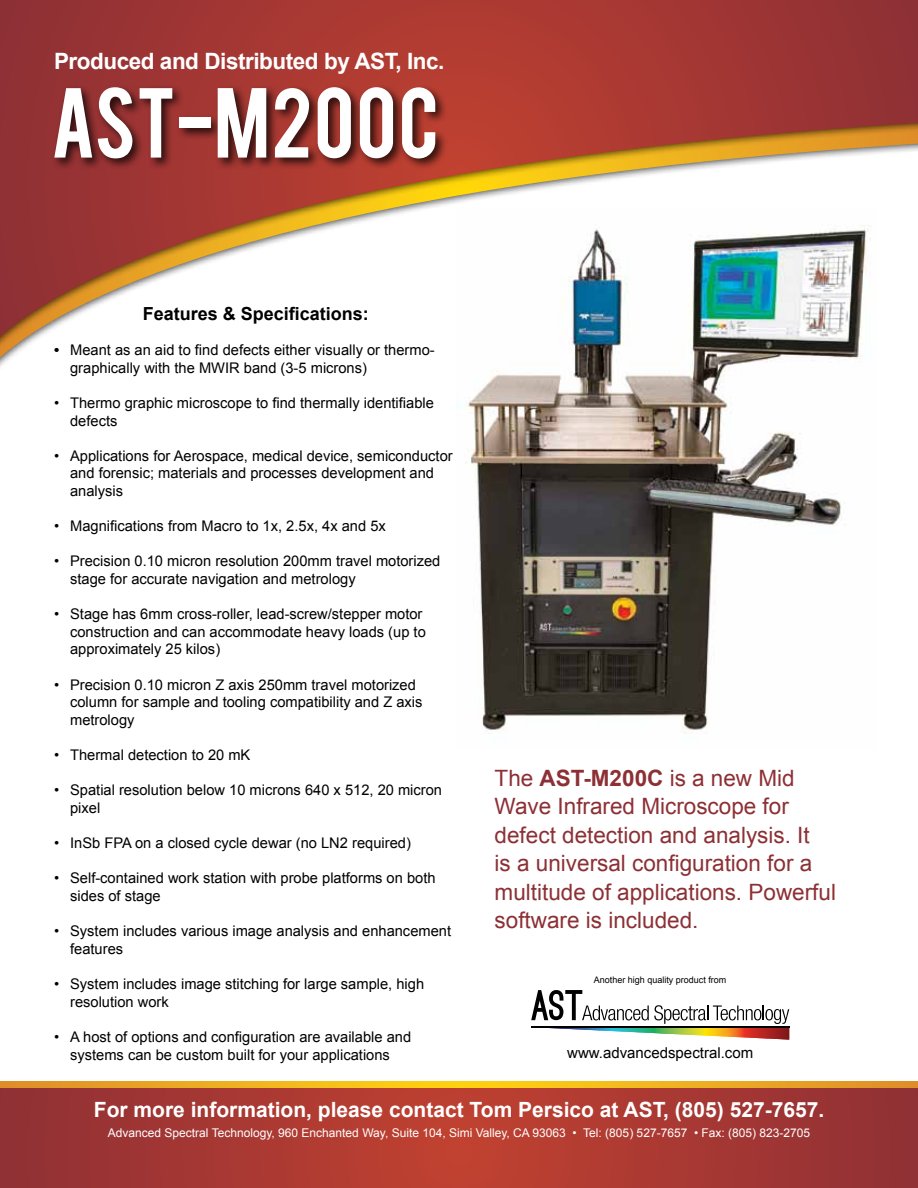
<style>
.page{position:relative;width:918px;height:1188px;background:#fff}
.page>*{position:absolute;margin:0;border:0;box-sizing:border-box;transform-origin:0 0}
.t1{font:78px "Bebas";letter-spacing:.02em;color:#fff}
.t2{font:22.5px/28.5px "Arial";color:#8c3035}
.t3{font:700 22.5px "Arial";letter-spacing:-.02em;color:#fff}
.t4{font:700 21px "Arial";color:#fff}
.t5{font:700 18px "Arial";color:#000}
.t6{font:15px "Arial";color:#000}
.t7{font:14.7px/17.5px "Arial";color:#000}
.t8{font:12px "Arial";color:#fff}
.t9{font:9px "Arial";color:#000}
.s1{font-weight:700}
</style>
<div class="page">
<img style="left:456px;top:396px;width:386px;height:337px">
<svg style="left:0;top:1082px;width:918px;height:7px;background:#e39f21"></svg>
<svg style="left:0;top:1089px;width:918px;height:99px;background:#a73832"></svg>
<div style="left:0;top:2px;width:918px;height:394px;background:#000;opacity:.75"></div>
<div style="left:0;top:0;width:918px;height:375px;background:#000;opacity:.75"></div>
<svg style="left:0;top:0;width:918px;height:337px"></svg>
<div style="left:52px;top:84px;width:396px;height:87px;background:#000;opacity:.75"></div>
<svg style="left:531px;top:990px;width:258px;height:50px"></svg>
<hr style="left:531px;top:1026px;width:258px;height:1px;background:#010101">
<h2 class="t3" style="left:54px;top:46px;width:392px">Produced and Distributed by AST, Inc.</h2>
<h1 class="t1" style="left:51px;top:66px;width:390px">AST-M200C</h1>
<p class="t5" style="left:143px;top:302px;width:228px">Features &amp; Specifications:</p>
<p class="t7" style="left:70px;top:341px;width:366px;text-indent:-16px"><span class="s1">•</span> Meant as an aid to find defects either visually or thermo&shy;graphically with the MWIR band (3-5 microns)</p>
<p class="t7" style="left:70px;top:394px;width:365px;text-indent:-16px">• Thermo graphic microscope to find thermally identifiable defects</p>
<p class="t7" style="left:70px;top:447px;width:384px;text-indent:-16px">• Applications for Aerospace, medical device, semiconductor and forensic; materials and processes development and analysis</p>
<p class="t7" style="left:54px;top:517px;width:333px">• Magnifications from Macro to 1x, 2.5x, 4x and 5x</p>
<p class="t7" style="left:70px;top:553px;width:372px;text-indent:-16px">• Precision 0.10 micron resolution 200mm travel motorized stage for accurate navigation and metrology</p>
<p class="t7" style="left:70px;top:605px;width:357px;text-indent:-16px">• Stage has 6mm cross-roller, lead-screw/stepper motor construction and can accommodate heavy loads (up to approximately 25 kilos)</p>
<p class="t7" style="left:70px;top:676px;width:354px;text-indent:-16px">• Precision 0.10 micron Z axis 250mm travel motorized column for sample and tooling compatibility and Z axis metrology</p>
<p class="t7" style="left:54px;top:746px;width:198px">• Thermal detection to 20 mK</p>
<p class="t7" style="left:70px;top:782px;width:373px;text-indent:-16px">• Spatial resolution below 10 microns 640 x 512, 20 micron pixel</p>
<p class="t7" style="left:54px;top:834px;width:358px">• InSb FPA on a closed cycle dewar (no LN2 required)</p>
<p class="t7" style="left:70px;top:870px;width:367px;text-indent:-16px">• Self-contained work station with probe platforms on both sides of stage</p>
<p class="t7" style="left:70px;top:923px;width:382px;text-indent:-16px">• System includes various image analysis and enhancement features</p>
<p class="t7" style="left:70px;top:975px;width:356px;text-indent:-16px">• System includes image stitching for large sample, high resolution work</p>
<p class="t7" style="left:54px;top:1028px;width:359px;text-align:center">• A host of options and configuration are available and systems can be custom built for your applications</p>
<h2 class="t2" style="left:495px;top:764px;width:343px">The <span class="s1">AST-M200C</span> is a new Mid<br>Wave Infrared Microscope for defect detection and analysis. It<br>is a universal configuration for a multitude of applications. Powerful software is included.</h2>
<p class="t9" style="left:594px;top:974px;width:134px">Another high quality product from</p>
<p class="t6" style="left:567px;top:1043px;width:187px">www.advancedspectral.com</p>
<h3 class="t4" style="left:94px;top:1096px;width:732px">For more information, please contact Tom Persico at AST, (805) 527-7657.</h3>
<p class="t8" style="left:108px;top:1124px;width:704px">Advanced Spectral Technology, 960 Enchanted Way, Suite 104, Simi Valley, CA 93063 • Tel: (805) 527-7657 • Fax: (805) 823-2705</p>
</div>
